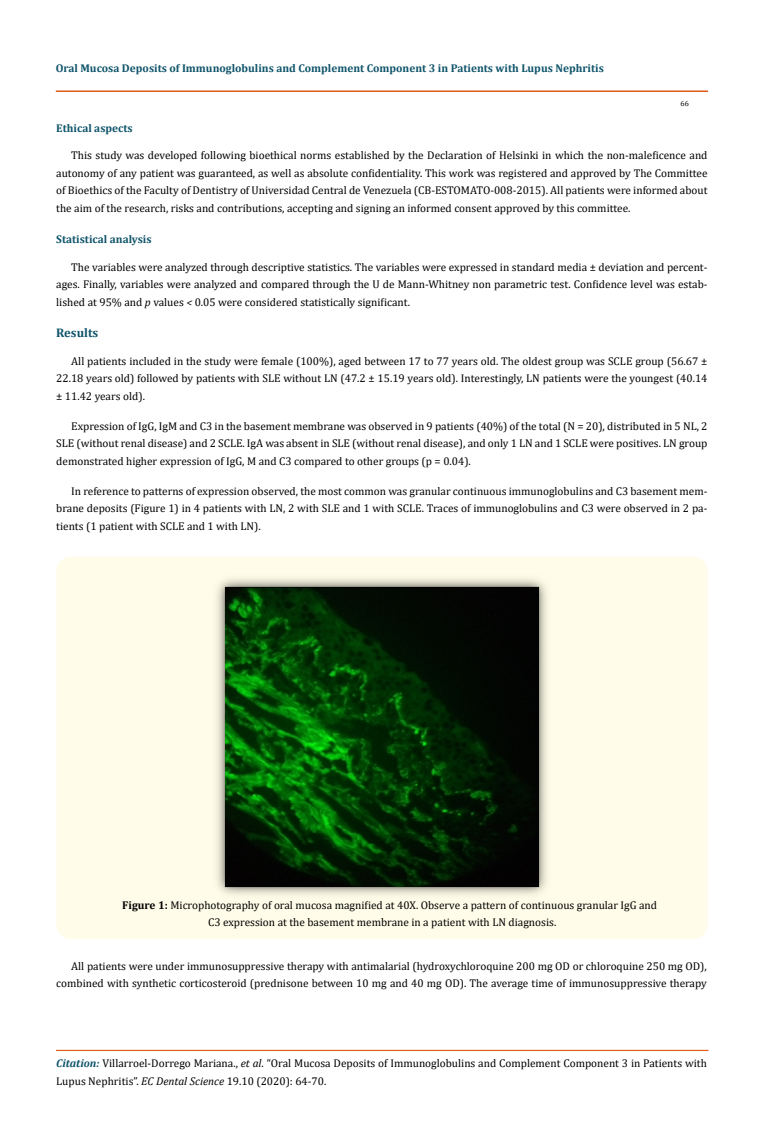
<style>
.page{position:relative;width:764px;height:1142px;background:#fff}
.page>*{position:absolute;margin:0;border:0;box-sizing:border-box;transform-origin:0 0}
.t1{font:700 12.5px "Cambria";color:#0e546a}
.t2{font:11.25px/17.5px "Cambria";color:#000;text-align:justify}
.t3{font:700 11.25px "Cambria";color:#0e546a}
.t4{font:7.5px "Cambria";color:#000}
.s1{font-style:italic}
.s2{font-weight:700}
.s3{font-weight:700;font-style:italic;color:#0e546a}
</style>
<div class="page">
<div style="left:56px;top:91px;width:651px;height:1px;border:1px solid #e05d1a"></div>
<hr style="left:57px;top:1050px;width:651px;height:1px;background:#e05d1a">
<div style="left:56px;top:556px;width:651px;height:383px;background:#fffde9;border-radius:15px"></div>
<img style="left:216px;top:578px;width:331px;height:317px">
<p class="t3" style="left:56px;top:60px;width:550px">Oral Mucosa Deposits of Immunoglobulins and Complement Component 3 in Patients with Lupus Nephritis</p>
<p class="t4" style="left:680px;top:98px;width:10px">66</p>
<p class="t3" style="left:56px;top:120px;width:78px">Ethical aspects</p>
<p class="t2" style="left:56px;top:147px;width:653px;text-indent:15px">This study was developed following bioethical norms established by the Declaration of Helsinki in which the non-maleficence and autonomy of any patient was guaranteed, as well as absolute confidentiality. This work was registered and approved by The Committee of Bioethics of the Faculty of Dentistry of Universidad Central de Venezuela (CB-ESTOMATO-008-2015). All patients were informed about the aim of the research, risks and contributions, accepting and signing an informed consent approved by this committee.</p>
<p class="t3" style="left:56px;top:231px;width:97px">Statistical analysis</p>
<p class="t2" style="left:56px;top:258px;width:653px;text-indent:15px">The variables were analyzed through descriptive statistics. The variables were expressed in standard media ± deviation and percent&shy;ages. Finally, variables were analyzed and compared through the U de Mann-Whitney non parametric test. Confidence level was estab&shy;lished at 95% and <span class="s1">p</span> values <span class="s1">&lt;</span> 0.05 were considered statistically significant.</p>
<p class="t1" style="left:56px;top:324px;width:44px">Results</p>
<p class="t2" style="left:56px;top:352px;width:653px;text-indent:15px">All patients included in the study were female (100%), aged between 17 to 77 years old. The oldest group was SCLE group (56.67 ± 22.18 years old) followed by patients with SLE without LN (47.2 ± 15.19 years old). Interestingly, LN patients were the youngest (40.14 ± 11.42 years old).</p>
<p class="t2" style="left:56px;top:417px;width:653px;text-indent:15px">Expression of IgG, IgM and C3 in the basement membrane was observed in 9 patients (40%) of the total (N = 20), distributed in 5 NL, 2<br>SLE (without renal disease) and 2 SCLE. IgA was absent in SLE (without renal disease), and only 1 LN and 1 SCLE were positives. LN group demonstrated higher expression of IgG, M and C3 compared to other groups (p = 0.04).</p>
<p class="t2" style="left:56px;top:482px;width:653px;text-indent:15px">In reference to patterns of expression observed, the most common was granular continuous immunoglobulins and C3 basement mem&shy;brane deposits (Figure 1) in 4 patients with LN, 2 with SLE and 1 with SCLE. Traces of immunoglobulins and C3 were observed in 2 pa&shy;tients (1 patient with SCLE and 1 with LN).</p>
<p class="t2" style="left:208px;top:895px;width:450px;text-indent:-86px"><span class="s2">Figure 1:</span> Microphotography of oral mucosa magnified at 40X. Observe a pattern of continuous granular IgG and<br>C3 expression at the basement membrane in a patient with LN diagnosis.</p>
<p class="t2" style="left:56px;top:957px;width:652px;text-align:right">All patients were under immunosuppressive therapy with antimalarial (hydroxychloroquine 200 mg OD or chloroquine 250 mg OD), combined with synthetic corticosteroid (prednisone between 10 mg and 40 mg OD). The average time of immunosuppressive therapy</p>
<p class="t2" style="left:56px;top:1054px;width:652px"><span class="s3">Citation:</span> Villarroel-Dorrego Mariana., <span class="s1">et al</span>. “Oral Mucosa Deposits of Immunoglobulins and Complement Component 3 in Patients with<br>Lupus Nephritis”. <span class="s1">EC Dental Science</span> 19.10 (2020): 64-70.</p>
</div>
